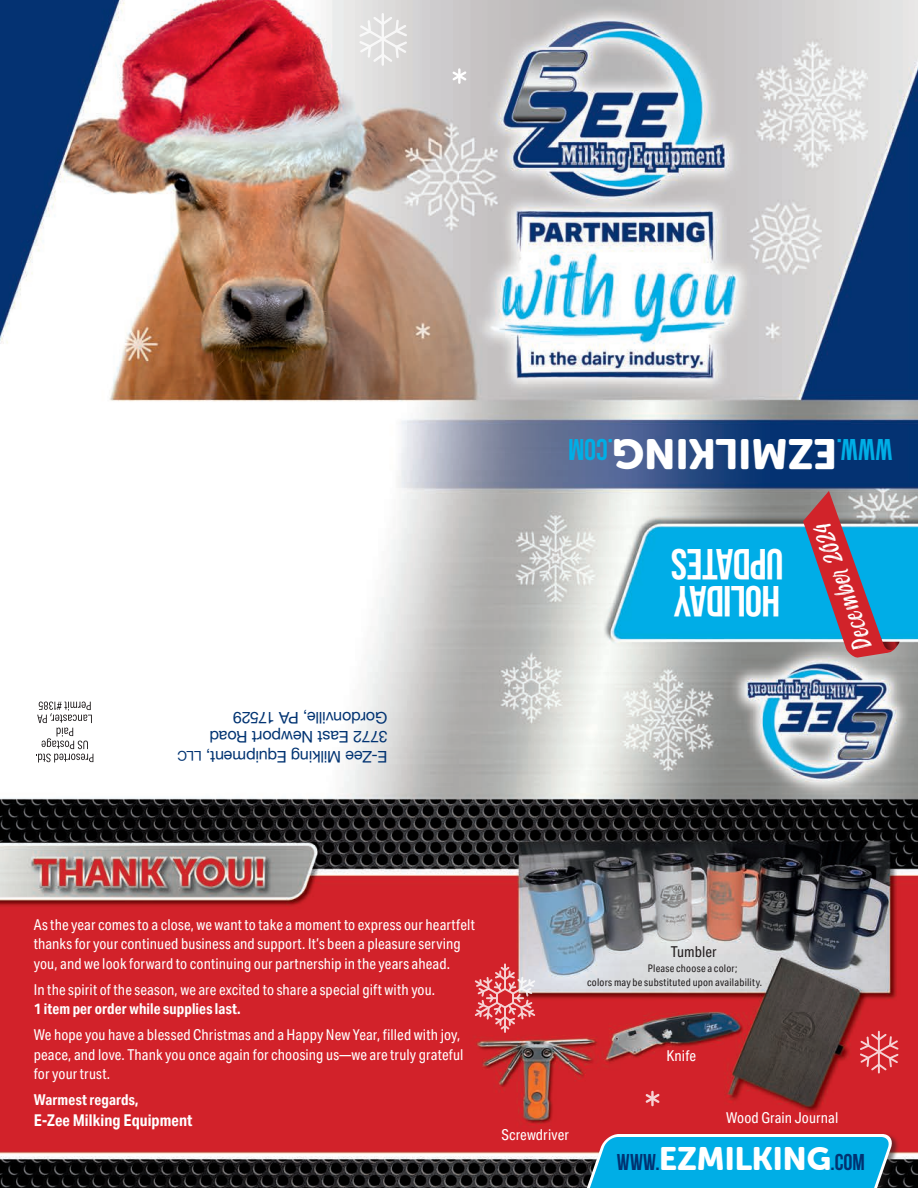
<style>
.page{position:relative;width:918px;height:1188px;background:#fff}
.page>*{position:absolute;margin:0;border:0;box-sizing:border-box;transform-origin:0 0}
.t1{font:700 43.5px/37.5px "Bebas Neue";letter-spacing:-.015em;color:#fff}
.t2{font:42px "Museo Sans Rounded 900";color:#fff}
.t3{font:32.1px "Museo Sans Rounded 900";color:#fff}
.t4{font:700 30px "Bebas Neue";letter-spacing:.005em;color:#00aee6}
.MONTH--MO_FLYER{font:italic 25.95px "Smoothy";color:#fff}
.t5{font:16.2px/19.5px "Helvetica Neue LT Std";letter-spacing:-.01em;color:#013372}
.BODY{font:700 16.2px "Aktiv Grotesk Cd";letter-spacing:.005em;color:#fff}
.BODY-2{font:15px/19.5px "Aktiv Grotesk Cd";letter-spacing:.005em;color:#fff}
.BODY-3{font:700 15px "Aktiv Grotesk Cd";letter-spacing:.01em;color:#fff}
.BODY-4{font:15px "Aktiv Grotesk Cd";letter-spacing:.005em;color:#231f20}
.t6{font:13.5px "Helvetica Neue LT Std";color:#013372}
.BODY-5{font:10.5px "Aktiv Grotesk Cd";letter-spacing:.02em;color:#231f20}
.s1{font-weight:700}
.s2{font-family:"Bebas Neue";font-weight:700;font-size:22.95px;color:#013372}
</style>
<div class="page">
<img style="left:0;top:0;width:918px;height:1188px">
<hr style="left:382px;top:14px;width:2px;height:51px;background:#fff">
<svg style="left:357px;top:15px;width:52px;height:49px"></svg>
<svg style="left:450px;top:69px;width:18px;height:14px"></svg>
<svg style="left:573px;top:1132px;width:325px;height:56px;background:#23a1ce"></svg>
<hr style="left:878px;top:1032px;width:2px;height:41px;background:#fff">
<svg style="left:858px;top:1032px;width:42px;height:40px;background:#da4d53"></svg>
<svg style="left:644px;top:1092px;width:18px;height:13px"></svg>
<hr style="left:504px;top:964px;width:2px;height:25px;background:#fff">
<hr style="left:504px;top:1007px;width:2px;height:25px;background:#fff">
<svg style="left:473px;top:965px;width:64px;height:66px;background:#da6268"></svg>
<svg style="left:803px;top:491px;width:97px;height:167px;background:#727c96"></svg>
<svg style="left:36px;top:702px;width:57px;height:61px"></svg>
<p class="t5" style="left:387px;top:767px;width:183px;rotate:-180deg">E-Zee Milking Equipment,<br>3772 East Newport Road<br>Gordonville, PA 17529</p>
<p class="t6" style="left:202px;top:764px;width:26px;rotate:-180deg">LLC</p>
<p class="t4" style="left:613px;top:466px;width:46px;rotate:-180deg">.COM</p>
<p class="t2" style="left:837px;top:478px;width:226px;rotate:-180deg">EZMILKING</p>
<p class="t4" style="left:893px;top:466px;width:58px;rotate:-180deg">WWW.</p>
<p class="t1" style="left:783px;top:621px;width:114px;rotate:-180deg">HOLIDAY<br>UPDATES</p>
<p class="MONTH--MO_FLYER" style="left:846px;top:656px;width:135px;rotate:-109deg">December 2024</p>
<p class="BODY-2" style="left:34px;top:915px;width:443px">As the year comes to a close, we want to take a moment to express our heartfelt thanks for your continued business and support. It’s been a pleasure serving you, and we look forward to continuing our partnership in the years ahead.</p>
<p class="BODY-2" style="left:34px;top:980px;width:403px">In the spirit of the season, we are excited to share a special gift with you.<br><span class="s1">1 item per order while supplies last.</span></p>
<p class="BODY-2" style="left:34px;top:1025px;width:431px">We hope you have a blessed Christmas and a Happy New Year, filled with joy, peace, and love. Thank you once again for choosing us—we are truly grateful for your trust.</p>
<p class="BODY-3" style="left:34px;top:1091px;width:106px">Warmest regards,</p>
<p class="BODY" style="left:34px;top:1111px;width:160px">E-Zee Milking Equipment</p>
<p class="BODY-4" style="left:671px;top:943px;width:47px">Tumbler</p>
<p class="BODY-5" style="left:648px;top:963px;width:91px">Please choose a color;</p>
<p class="BODY-5" style="left:587px;top:976px;width:177px">colors may be substituted upon availability.</p>
<p class="BODY-2" style="left:501px;top:1125px;width:69px">Screwdriver</p>
<p class="BODY-2" style="left:666px;top:1046px;width:31px">Knife</p>
<p class="BODY-2" style="left:726px;top:1108px;width:114px">Wood Grain Journal</p>
<p class="t3" style="left:617px;top:1140px;width:250px"><span class="s2">WWW.</span>EZMILKING<span class="s2">.COM</span></p>
</div>
